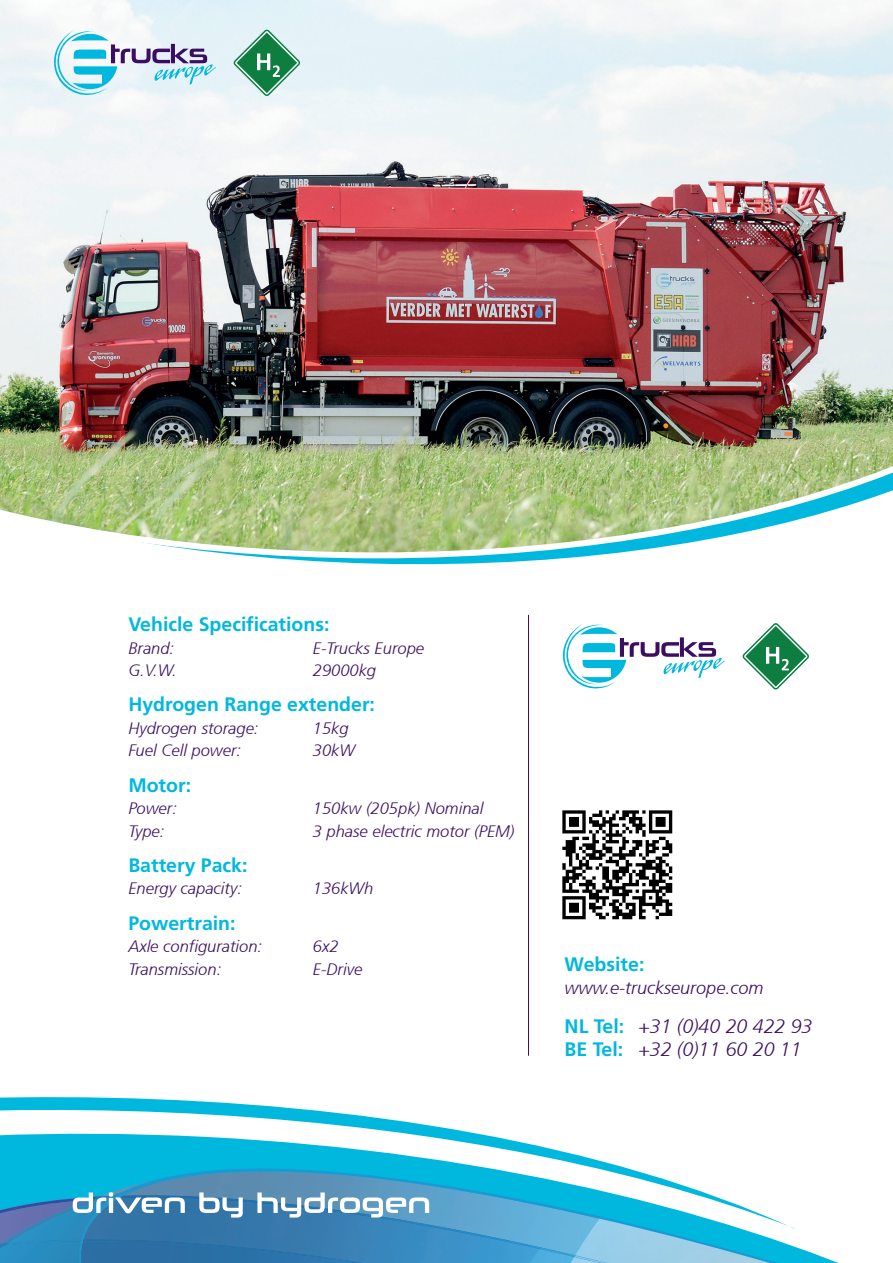
<style>
.page{position:relative;width:893px;height:1263px;background:#fff}
.page>*{position:absolute;margin:0;border:0;box-sizing:border-box;transform-origin:0 0}
.t1{font:700 19.5px "Frutiger LT Pro";color:#00b8de}
.t2{font:italic 300 19.5px/22.5px "Frutiger 46";color:#3b0e62}
.t3{font:italic 300 18px "Frutiger 46";color:#3b0e62}
.t4{font:italic 300 16.5px "Frutiger 46";color:#3b0e62}
.s1{font-family:"Frutiger LT Pro";font-weight:700;font-style:normal;color:#00b8de}
</style>
<div class="page">
<img style="left:0;top:0;width:893px;height:558px">
<hr style="left:528px;top:615px;width:1px;height:441px;background:#3b0e62">
<img style="left:563px;top:810px;width:109px;height:110px">
<svg style="left:50px;top:29px;width:166px;height:70px"></svg>
<svg style="left:234px;top:30px;width:66px;height:66px;background:#87bfa6"></svg>
<svg style="left:562px;top:624px;width:163px;height:65px"></svg>
<svg style="left:743px;top:623px;width:66px;height:66px"></svg>
<svg style="left:0;top:1055px;width:803px;height:208px"></svg>
<svg style="left:0;top:1169px;width:429px;height:94px;background:#4190bd"></svg>
<p class="t1" style="left:128px;top:613px;width:203px">Vehicle Specifications:</p>
<p class="t4" style="left:128px;top:638px;width:47px">Brand:</p>
<p class="t4" style="left:313px;top:638px;width:113px">E-Trucks Europe</p>
<p class="t4" style="left:128px;top:661px;width:50px">G.V.W.</p>
<p class="t4" style="left:313px;top:661px;width:65px">29000kg</p>
<p class="t1" style="left:128px;top:693px;width:248px">Hydrogen Range extender:</p>
<p class="t4" style="left:128px;top:719px;width:132px">Hydrogen storage:</p>
<p class="t4" style="left:313px;top:719px;width:37px">15kg</p>
<p class="t4" style="left:128px;top:741px;width:114px">Fuel Cell power:</p>
<p class="t4" style="left:313px;top:741px;width:44px">30kW</p>
<p class="t1" style="left:128px;top:773px;width:64px">Motor:</p>
<p class="t4" style="left:128px;top:799px;width:50px">Power:</p>
<p class="t4" style="left:313px;top:799px;width:172px">150kw (205pk) Nominal</p>
<p class="t4" style="left:128px;top:821px;width:38px">Type:</p>
<p class="t4" style="left:313px;top:821px;width:203px">3 phase electric motor (PEM)</p>
<p class="t1" style="left:128px;top:854px;width:121px">Battery Pack:</p>
<p class="t4" style="left:128px;top:879px;width:115px">Energy capacity:</p>
<p class="t4" style="left:313px;top:879px;width:62px">136kWh</p>
<p class="t1" style="left:128px;top:911px;width:109px">Powertrain:</p>
<p class="t4" style="left:128px;top:937px;width:135px">Axle configuration:</p>
<p class="t4" style="left:313px;top:937px;width:27px">6x2</p>
<p class="t4" style="left:128px;top:959px;width:94px">Transmission:</p>
<p class="t4" style="left:313px;top:959px;width:51px">E-Drive</p>
<p class="t1" style="left:565px;top:953px;width:81px">Website:</p>
<p class="t3" style="left:565px;top:977px;width:200px">www.e-truckseurope.com</p>
<p class="t2" style="left:565px;top:1015px;width:249px"><span class="s1">NL Tel:</span> +31 (0)40 20 422 93<br><span class="s1">BE Tel:</span> +32 (0)11 60 20 11</p>
</div>
